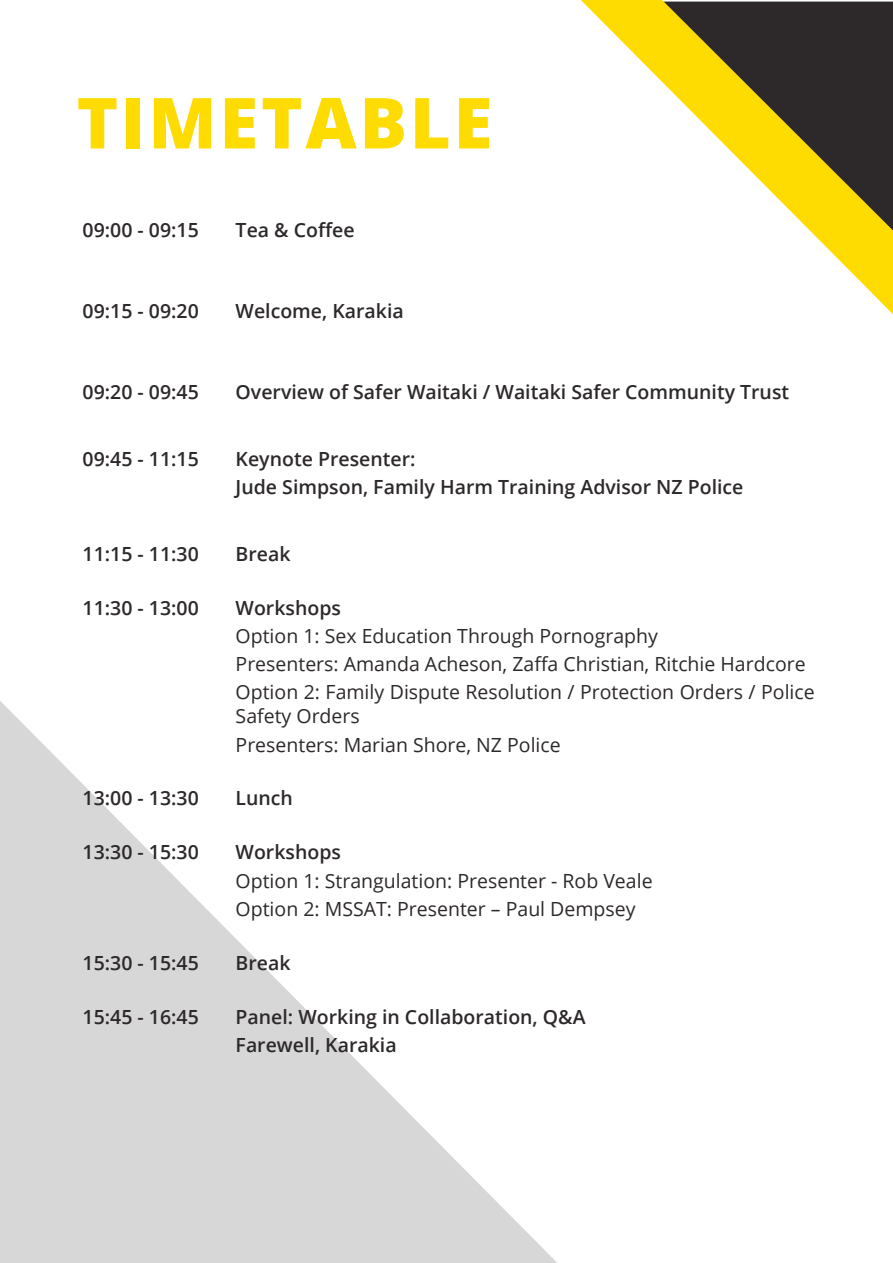
<style>
.page{position:relative;width:893px;height:1263px;background:#fff}
.page>*{position:absolute;margin:0;border:0;box-sizing:border-box;transform-origin:0 0}
.Heading_1{font:800 70.5px "Open Sans";letter-spacing:.04em;color:#ffdc01}
.Heading_2{font:600 19.5px "Open Sans";color:#2d292a}
.Heading_2-2{font:19.5px/24px "Open Sans";color:#2d292a}
</style>
<div class="page">
<svg style="left:0;top:701px;width:557px;height:562px"></svg>
<svg style="left:581px;top:0;width:312px;height:314px"></svg>
<p class="Heading_1" style="left:77px;top:69px;width:417px">TIMETABLE</p>
<p class="Heading_2" style="left:83px;top:217px;width:118px">09:00 - 09:15</p>
<p class="Heading_2" style="left:236px;top:217px;width:121px">Tea &amp; Coffee</p>
<p class="Heading_2" style="left:83px;top:298px;width:118px">09:15 - 09:20</p>
<p class="Heading_2" style="left:236px;top:298px;width:170px">Welcome, Karakia</p>
<p class="Heading_2" style="left:83px;top:379px;width:118px">09:20 - 09:45</p>
<p class="Heading_2" style="left:236px;top:379px;width:555px">Overview of Safer Waitaki / Waitaki Safer Community Trust</p>
<p class="Heading_2" style="left:83px;top:445px;width:118px">09:45 - 11:15</p>
<p class="Heading_2" style="left:236px;top:445px;width:181px">Keynote Presenter:</p>
<p class="Heading_2" style="left:236px;top:473px;width:509px">Jude Simpson, Family Harm Training Advisor NZ Police</p>
<p class="Heading_2" style="left:83px;top:540px;width:118px">11:15 - 11:30</p>
<p class="Heading_2" style="left:236px;top:540px;width:56px">Break</p>
<p class="Heading_2" style="left:83px;top:594px;width:118px">11:30 - 13:00</p>
<p class="Heading_2" style="left:236px;top:594px;width:107px">Workshops</p>
<p class="Heading_2-2" style="left:236px;top:623px;width:424px">Option 1: Sex Education Through Pornography</p>
<p class="Heading_2-2" style="left:236px;top:651px;width:572px">Presenters: Amanda Acheson, Zaffa Christian, Ritchie Hardcore</p>
<p class="Heading_2-2" style="left:236px;top:680px;width:581px">Option 2: Family Dispute Resolution / Protection Orders / Police<br>Safety Orders</p>
<p class="Heading_2-2" style="left:236px;top:732px;width:327px">Presenters: Marian Shore, NZ Police</p>
<p class="Heading_2" style="left:83px;top:785px;width:118px">13:00 - 13:30</p>
<p class="Heading_2" style="left:236px;top:785px;width:59px">Lunch</p>
<p class="Heading_2" style="left:83px;top:839px;width:118px">13:30 - 15:30</p>
<p class="Heading_2" style="left:236px;top:839px;width:107px">Workshops</p>
<p class="Heading_2-2" style="left:236px;top:868px;width:418px">Option 1: Strangulation: Presenter - Rob Veale</p>
<p class="Heading_2-2" style="left:236px;top:896px;width:401px">Option 2: MSSAT: Presenter – Paul Dempsey</p>
<p class="Heading_2" style="left:83px;top:949px;width:118px">15:30 - 15:45</p>
<p class="Heading_2" style="left:236px;top:949px;width:56px">Break</p>
<p class="Heading_2" style="left:83px;top:1003px;width:118px">15:45 - 16:45</p>
<p class="Heading_2" style="left:236px;top:1003px;width:351px">Panel: Working in Collaboration, Q&amp;A</p>
<p class="Heading_2" style="left:236px;top:1031px;width:163px">Farewell, Karakia</p>
</div>
